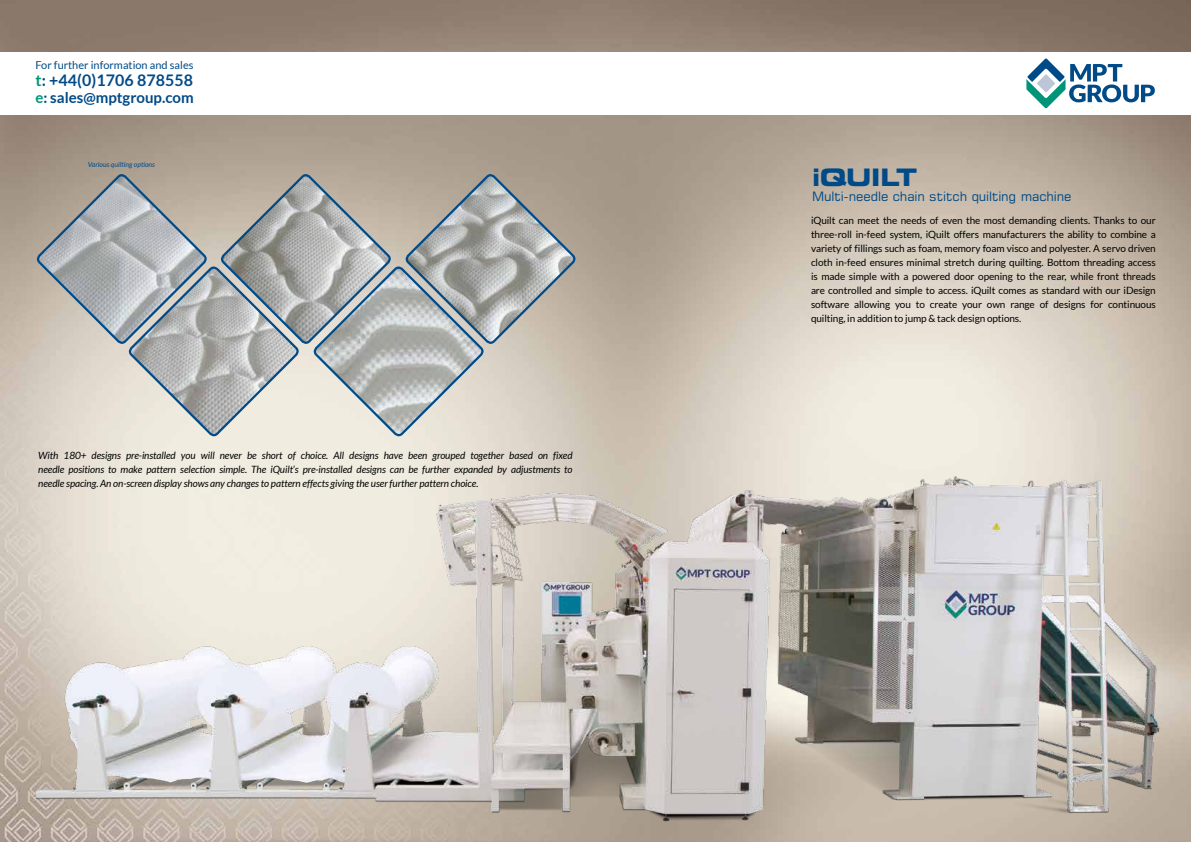
<style>
.page{position:relative;width:1191px;height:842px;background:#fff}
.page>*{position:absolute;margin:0;border:0;box-sizing:border-box;transform-origin:0 0}
.t1{font:700 expanded 24px "Square 721 BT";letter-spacing:-.01em;color:#004a87}
.t2{font:700 16px "Lato";letter-spacing:.005em;color:#004a87}
.t3{font:700 15px "Lato";color:#004a87}
.t4{font:13px "Square 721 BT";letter-spacing:-.01em;color:#004a87}
.t5{font:11px "Lato";color:#004a87}
.t6{font:10px/14px "Lato";letter-spacing:-.01em;color:#000;text-align:justify}
.t7{font:italic 10px/14px "Lato";letter-spacing:-.01em;color:#000;text-align:justify}
.t8{font:italic 7px "Lato";color:#004a87}
.s1{color:#009578}
</style>
<div class="page">
<img style="left:0;top:0;width:1191px;height:842px">
<div style="left:0;top:52px;width:1191px;height:62px;background:#fff"></div>
<svg style="left:1026px;top:59px;width:128px;height:49px"></svg>
<img style="left:21px;top:449px;width:1147px;height:383px">
<svg style="left:36px;top:171px;width:540px;height:268px;background:#bbbab5"></svg>
<p class="t5" style="left:35px;top:59px;width:160px">For further information and sales</p>
<h2 class="t2" style="left:35px;top:71px;width:159px"><span class="s1">t</span>: +44(0)1706 878558</h2>
<h3 class="t3" style="left:35px;top:89px;width:160px"><span class="s1">e</span>: sales@mptgroup.com</h3>
<p class="t8" style="left:88px;top:161px;width:69px">Various quilting options</p>
<p class="t7" style="left:38px;top:448px;width:536px">With 180+ designs pre-installed you will never be short of choice. All designs have been grouped together based on fixed needle positions to make pattern selection simple. The iQuilt’s pre-installed designs can be further expanded by adjustments to needle spacing. An on-screen display shows any changes to pattern effects giving the user further pattern choice.</p>
<h1 class="t1" style="left:812px;top:163px;width:107px">iQUILT</h1>
<h3 class="t4" style="left:812px;top:188px;width:261px">Multi-needle chain stitch quilting machine</h3>
<p class="t6" style="left:811px;top:213px;width:346px">iQuilt can meet the needs of even the most demanding clients. Thanks to our three-roll in-feed system, iQuilt offers manufacturers the ability to combine a variety of fillings such as foam, memory foam visco and polyester. A servo driven cloth in-feed ensures minimal stretch during quilting. Bottom threading access is made simple with a powered door opening to the rear, while front threads are controlled and simple to access. iQuilt comes as standard with our iDesign software allowing you to create your own range of designs for continuous quilting, in addition to jump &amp; tack design options.</p>
</div>
